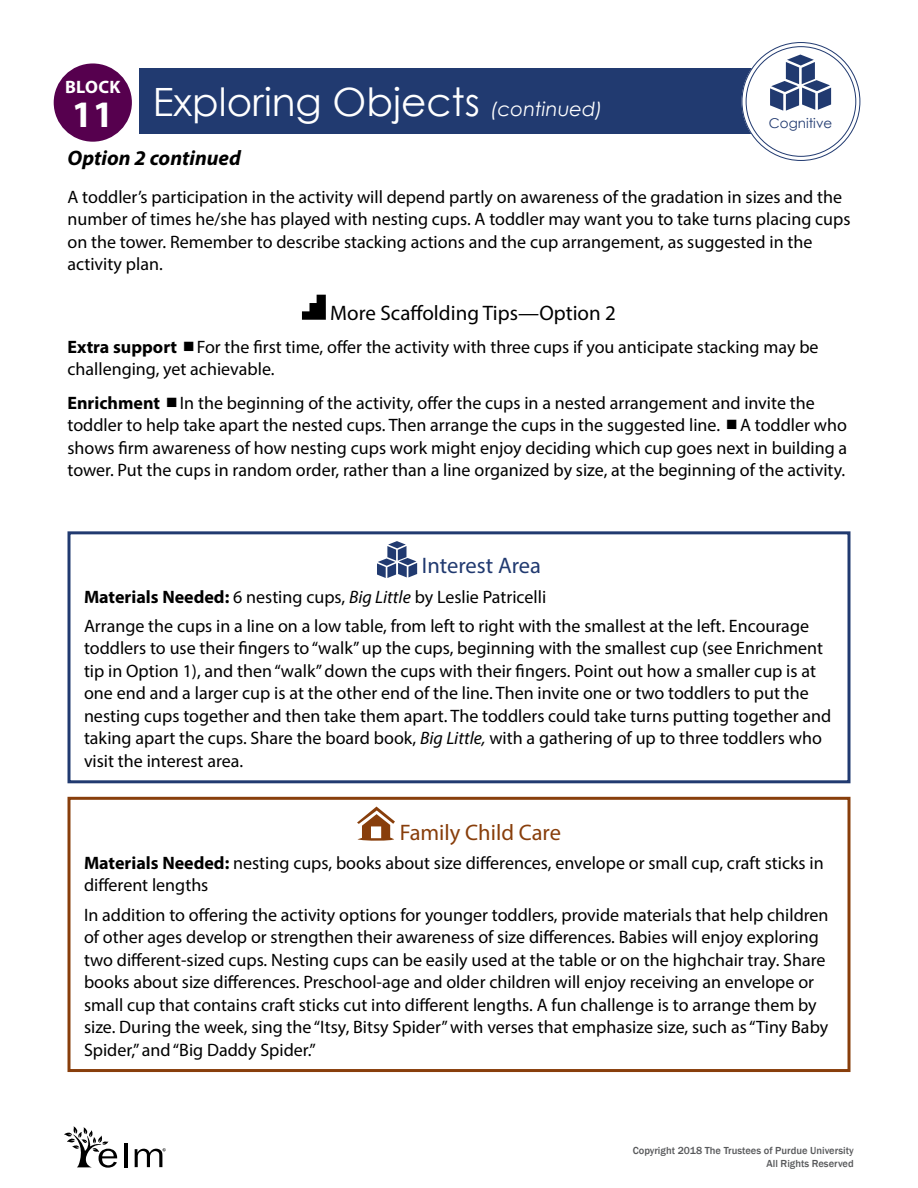
<style>
.page{position:relative;width:918px;height:1188px;background:#fff}
.page>*{position:absolute;margin:0;border:0;box-sizing:border-box;transform-origin:0 0}
.t1{font:39px "Century Gothic";color:#fff}
._4-04_FCC_Subhead{font:22.5px "Myriad Pro";color:#883e0b}
._4-03_Center_Subhead{font:22.5px "Myriad Pro";color:#213a70}
._4-01a_More_Scaffold{font:21px "Myriad Pro";color:#000}
.t2{font:italic 700 21px "Myriad Pro";color:#000}
._4-05_Ctr_FCC_Body{font:18px/22.5px "Myriad Pro";color:#000}
._4-02_Scaffolding_Ti{font:18px/22.5px "Myriad Pro";color:#000}
._3-13_IT_Body{font:18px/22.5px "Myriad Pro";color:#000}
._4-05_IT_Center_FCC{font:18px/22.5px "Myriad Pro";color:#000}
.t3{font:700 18px "Myriad Pro";letter-spacing:.02em;color:#fff}
.t4{font:13.5px "Century Gothic";color:#213a70}
.t5{font:500 10.5px/12.6px "Franklin Gothic";color:#58595b;text-align:right}
.s1{font-style:italic;font-size:19.5px}
.s2{font-weight:700}
.s3{font-style:italic}
</style>
<div class="page">
<div style="left:140px;top:68px;width:616px;height:66px;background:#213a70"></div>
<div style="left:744px;top:45px;width:114px;height:113px;background:#fff;border-radius:50%"></div>
<div style="left:742px;top:42px;width:118px;height:119px;border:5px solid #fff;border-radius:50%"></div>
<svg style="left:770px;top:55px;width:61px;height:56px"></svg>
<div style="left:54px;top:63px;width:78px;height:79px;background:#56004e;border-radius:50%"></div>
<svg style="left:302px;top:295px;width:24px;height:25px"></svg>
<svg style="left:377px;top:541px;width:40px;height:37px"></svg>
<div style="left:68px;top:531px;width:782px;height:252px;border:3px solid #213a70"></div>
<svg style="left:357px;top:807px;width:38px;height:34px"></svg>
<div style="left:68px;top:797px;width:782px;height:275px;border:3px solid #883e0b"></div>
<hr style="left:124px;top:1143px;width:3px;height:24px;background:#000">
<svg style="left:64px;top:1126px;width:53px;height:42px"></svg>
<svg style="left:135px;top:1148px;width:31px;height:19px"></svg>
<p class="t3" style="left:65px;top:75px;width:57px">BLOCK</p>
<h1 class="t1" style="left:72px;top:75px;width:532px"><sub>11</sub> Exploring Objects <span class="s1">(continued)</span></h1>
<p class="t2" style="left:68px;top:145px;width:175px">Option 2 continued</p>
<p class="_3-13_IT_Body" style="left:68px;top:185px;width:785px">A toddler’s participation in the activity will depend partly on awareness of the gradation in sizes and the number of times he/she has played with nesting cups. A toddler may want you to take turns placing cups on the tower. Remember to describe stacking actions and the cup arrangement, as suggested in the activity plan.</p>
<p class="_4-01a_More_Scaffold" style="left:330px;top:300px;width:287px">More Scaffolding Tips—Option 2</p>
<p class="_4-02_Scaffolding_Ti" style="left:68px;top:335px;width:753px"><span class="s2">Extra support</span> For the first time, offer the activity with three cups if you anticipate stacking may be challenging, yet achievable.</p>
<p class="_4-02_Scaffolding_Ti" style="left:68px;top:391px;width:781px"><span class="s2">Enrichment</span> In the beginning of the activity, offer the cups in a nested arrangement and invite the toddler to help take apart the nested cups. Then arrange the cups in the suggested line. A toddler who shows firm awareness of how nesting cups work might enjoy deciding which cup goes next in building a tower. Put the cups in random order, rather than a line organized by size, at the beginning of the activity.</p>
<p class="t4" style="left:769px;top:114px;width:65px">Cognitive</p>
<p class="_4-03_Center_Subhead" style="left:422px;top:552px;width:121px">Interest Area</p>
<p class="_4-05_IT_Center_FCC" style="left:84px;top:585px;width:464px"><span class="s2">Materials Needed:</span> 6 nesting cups, <span class="s3">Big Little</span> by Leslie Patricelli</p>
<p class="_4-05_Ctr_FCC_Body" style="left:84px;top:614px;width:749px">Arrange the cups in a line on a low table, from left to right with the smallest at the left. Encourage toddlers to use their fingers to “walk” up the cups, beginning with the smallest cup (see Enrichment tip in Option 1), and then “walk” down the cups with their fingers. Point out how a smaller cup is at one end and a larger cup is at the other end of the line. Then invite one or two toddlers to put the nesting cups together and then take them apart. The toddlers could take turns putting together and taking apart the cups. Share the board book, <span class="s3">Big Little,</span> with a gathering of up to three toddlers who visit the interest area.</p>
<h1 class="_4-04_FCC_Subhead" style="left:400px;top:818px;width:163px">Family Child Care</h1>
<p class="_4-05_IT_Center_FCC" style="left:84px;top:851px;width:741px"><span class="s2">Materials Needed:</span> nesting cups, books about size differences, envelope or small cup, craft sticks in different lengths</p>
<p class="_4-05_Ctr_FCC_Body" style="left:84px;top:903px;width:746px">In addition to offering the activity options for younger toddlers, provide materials that help children of other ages develop or strengthen their awareness of size differences. Babies will enjoy exploring two different-sized cups. Nesting cups can be easily used at the table or on the highchair tray. Share books about size differences. Preschool-age and older children will enjoy receiving an envelope or small cup that contains craft sticks cut into different lengths. A fun challenge is to arrange them by size. During the week, sing the “Itsy, Bitsy Spider” with verses that emphasize size, such as “Tiny Baby Spider,” and “Big Daddy Spider.”</p>
<p class="t5" style="left:633px;top:1145px;width:223px">Copyright 2018 The Trustees of Purdue University<br>All Rights Reserved</p>
</div>
